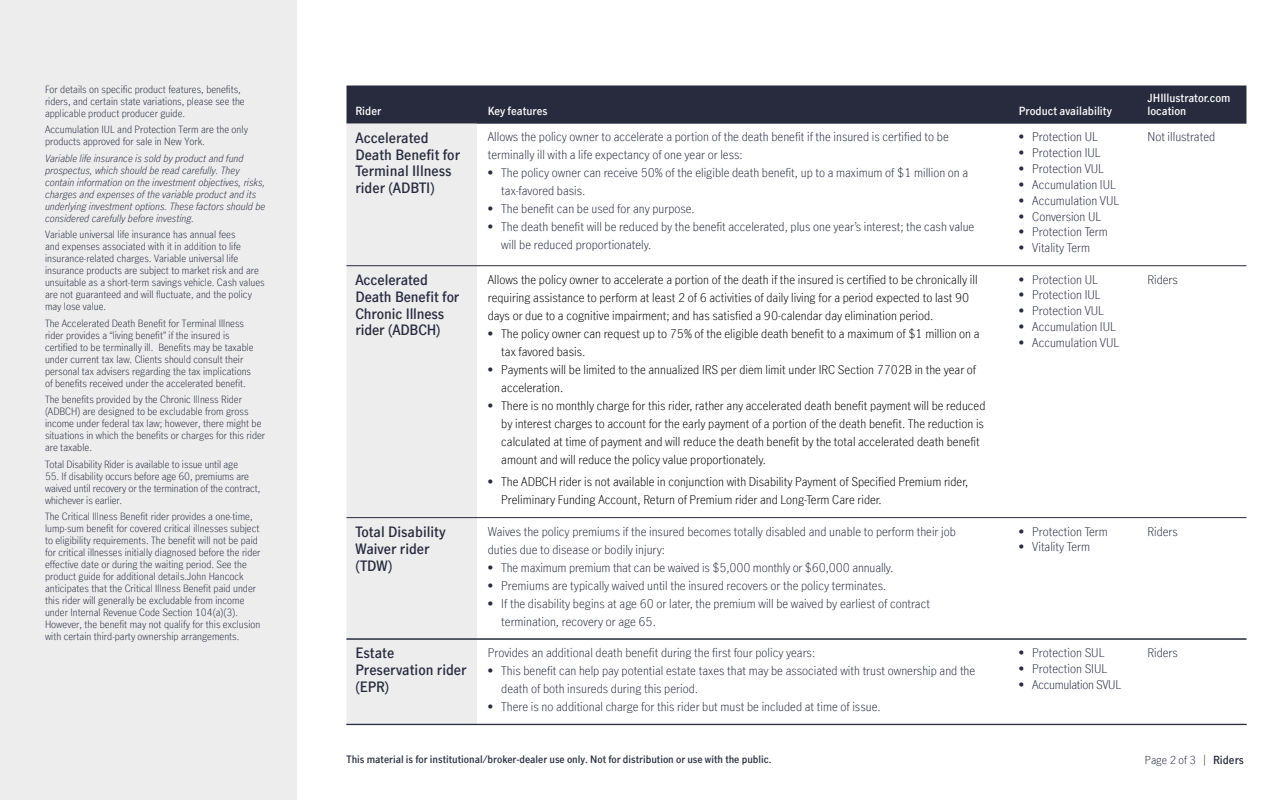
<style>
.page{position:relative;width:1280px;height:800px;background:#fff}
.page>*{position:absolute;margin:0;border:0;box-sizing:border-box;transform-origin:0 0}
.text_bullet{font:600 14px/16.8px "Manulife JH Sans Optimized";color:#282b3e}
.t1{font:300 12px/18px "Manulife JH Sans Optimized";color:#282b3e}
.t2{font:300 12px/18px "Manulife JH Sans Optimized";color:#000}
.t3{font:300 12px "Manulife JH Sans Optimized";letter-spacing:-.025em;color:#282b3e}
.t4{font:600 11px/13.2px "Manulife JH Sans Optimized";color:#fff}
.t5{font:300 11px "Manulife JH Sans Optimized";color:#282b3e}
.t6{font:300 10px/12px "Manulife JH Sans Optimized";color:#282b3e}
.t7{font:italic 300 10px/12px "Manulife JH Sans Optimized";color:#282b3e}
.t8{font:600 10px "Manulife JH Sans Optimized";color:#282b3e}
.s1{color:#282b3e}
.s2{font-weight:600}
</style>
<div class="page">
<div style="left:0;top:0;width:297px;height:800px;background:#ededed"></div>
<div style="left:346px;top:86px;width:900px;height:38px;background:#282b3e"></div>
<div style="left:346px;top:124px;width:131px;height:600px;background:#ededed"></div>
<hr style="left:346px;top:266px;width:131px;height:1px;background:#282b3e">
<hr style="left:477px;top:266px;width:531px;height:1px;background:#282b3e">
<hr style="left:1008px;top:266px;width:126px;height:1px;background:#282b3e">
<hr style="left:1134px;top:266px;width:112px;height:1px;background:#282b3e">
<hr style="left:346px;top:517px;width:131px;height:1px;background:#282b3e">
<hr style="left:477px;top:517px;width:531px;height:1px;background:#282b3e">
<hr style="left:1008px;top:517px;width:126px;height:1px;background:#282b3e">
<hr style="left:1134px;top:517px;width:112px;height:1px;background:#282b3e">
<hr style="left:346px;top:639px;width:131px;height:1px;background:#282b3e">
<hr style="left:477px;top:639px;width:531px;height:1px;background:#282b3e">
<hr style="left:1008px;top:639px;width:126px;height:1px;background:#282b3e">
<hr style="left:1134px;top:639px;width:112px;height:1px;background:#282b3e">
<hr style="left:346px;top:724px;width:131px;height:1px;background:#282b3e">
<hr style="left:477px;top:724px;width:531px;height:1px;background:#282b3e">
<hr style="left:1008px;top:724px;width:126px;height:1px;background:#282b3e">
<hr style="left:1134px;top:724px;width:112px;height:1px;background:#282b3e">
<p class="t6" style="left:45px;top:83px;width:201px">For details on specific product features, benefits, riders, and certain state variations, please see the applicable product producer guide.</p>
<p class="t6" style="left:45px;top:123px;width:204px">Accumulation IUL and Protection Term are the only products approved for sale in New York.</p>
<p class="t7" style="left:45px;top:152px;width:222px">Variable life insurance is sold by product and fund prospectus, which should be read carefully. They contain information on the investment objectives, risks, charges and expenses of the variable product and its underlying investment options. These factors should be considered carefully before investing.</p>
<p class="t6" style="left:45px;top:228px;width:221px">Variable universal life insurance has annual fees<br>and expenses associated with it in addition to life insurance-related charges. Variable universal life insurance products are subject to market risk and are unsuitable as a short-term savings vehicle. Cash values are not guaranteed and will fluctuate, and the policy may lose value.</p>
<p class="t6" style="left:45px;top:317px;width:210px">The Accelerated Death Benefit for Terminal Illness rider provides a “living benefit” if the insured is certified to be terminally ill. Benefits may be taxable under current tax law. Clients should consult their personal tax advisers regarding the tax implications of benefits received under the accelerated benefit.</p>
<p class="t6" style="left:45px;top:393px;width:222px">The benefits provided by the Chronic Illness Rider (ADBCH) are designed to be excludable from gross income under federal tax law; however, there might be situations in which the benefits or charges for this rider are taxable.</p>
<p class="t6" style="left:45px;top:458px;width:195px">Total Disability Rider is available to issue until age</p>
<p class="t6" style="left:45px;top:470px;width:217px">55. If disability occurs before age 60, premiums are waived until recovery or the termination of the contract, whichever is earlier.</p>
<p class="t6" style="left:45px;top:510px;width:217px">The Critical Illness Benefit rider provides a one-time, lump-sum benefit for covered critical illnesses subject to eligibility requirements. The benefit will not be paid for critical illnesses initially diagnosed before the rider effective date or during the waiting period. See the product guide for additional details.John Hancock anticipates that the Critical Illness Benefit paid under this rider will generally be excludable from income under Internal Revenue Code Section 104(a)(3).<br>However, the benefit may not qualify for this exclusion with certain third-party ownership arrangements.</p>
<p class="t4" style="left:356px;top:104px;width:27px">Rider</p>
<p class="t4" style="left:488px;top:104px;width:61px">Key features</p>
<p class="t4" style="left:1019px;top:104px;width:95px">Product availability</p>
<p class="text_bullet" style="left:356px;top:129px;width:106px">Accelerated<br>Death Benefit for<br>Terminal Illness rider (ADBTI)</p>
<p class="t1" style="left:488px;top:127px;width:462px">Allows the policy owner to accelerate a portion of the death benefit if the insured is certified to be terminally ill with a life expectancy of one year or less:</p>
<p class="t1" style="left:501px;top:163px;width:468px;text-indent:-14px">• The policy owner can receive 50% of the eligible death benefit, up to a maximum of $1 million on a tax-favored basis.</p>
<p class="t1" style="left:488px;top:199px;width:209px">• The benefit can be used for any purpose.</p>
<p class="t1" style="left:501px;top:217px;width:475px;text-indent:-14px">• The death benefit will be reduced by the benefit accelerated, plus one year’s interest; the cash value will be reduced proportionately.</p>
<p class="text_bullet" style="left:356px;top:271px;width:105px">Accelerated<br>Death Benefit for<br>Chronic Illness rider (ADBCH)</p>
<p class="t2" style="left:488px;top:270px;width:491px">Allows the policy owner to accelerate a portion of the death if the insured is certified to be chronically ill requiring assistance to perform at least 2 of 6 activities of daily living for a period expected to last 90 days or due to a cognitive impairment; and has satisfied a 90-calendar day elimination period.</p>
<p class="t2" style="left:501px;top:324px;width:480px;text-indent:-14px"><span class="s1">•</span> The policy owner can request up to 75% of the eligible death benefit to a maximum of $1 million on a tax favored basis.</p>
<p class="t2" style="left:501px;top:360px;width:476px;text-indent:-14px"><span class="s1">•</span> Payments will be limited to the annualized IRS per diem limit under IRC Section 7702B in the year of acceleration.</p>
<p class="t2" style="left:501px;top:396px;width:486px;text-indent:-14px"><span class="s1">•</span> There is no monthly charge for this rider, rather any accelerated death benefit payment will be reduced by interest charges to account for the early payment of a portion of the death benefit. The reduction is calculated at time of payment and will reduce the death benefit by the total accelerated death benefit amount and will reduce the policy value proportionately.</p>
<p class="t2" style="left:501px;top:472px;width:469px;text-indent:-14px"><span class="s1">•</span> The ADBCH rider is not available in conjunction with Disability Payment of Specified Premium rider,<br>Preliminary Funding Account, Return of Premium rider and Long-Term Care rider.</p>
<p class="text_bullet" style="left:356px;top:523px;width:92px">Total Disability<br>Waiver rider (TDW)</p>
<p class="t1" style="left:488px;top:522px;width:470px">Waives the policy premiums if the insured becomes totally disabled and unable to perform their job duties due to disease or bodily injury:</p>
<p class="t1" style="left:488px;top:558px;width:407px">• The maximum premium that can be waived is $5,000 monthly or $60,000 annually.</p>
<p class="t1" style="left:488px;top:576px;width:400px">• Premiums are typically waived until the insured recovers or the policy terminates.</p>
<p class="t1" style="left:501px;top:594px;width:430px;text-indent:-14px">• If the disability begins at age 60 or later, the premium will be waived by earliest of contract termination, recovery or age 65.</p>
<p class="text_bullet" style="left:356px;top:644px;width:113px">Estate<br>Preservation rider (EPR)</p>
<p class="t1" style="left:488px;top:643px;width:329px">Provides an additional death benefit during the first four policy years:</p>
<p class="t1" style="left:501px;top:661px;width:475px;text-indent:-14px">• This benefit can help pay potential estate taxes that may be associated with trust ownership and the death of both insureds during this period.</p>
<p class="t1" style="left:488px;top:697px;width:394px">• There is no additional charge for this rider but must be included at time of issue.</p>
<p class="t8" style="left:346px;top:753px;width:427px">This material is for institutional/broker-dealer use only. Not for distribution or use with the public.</p>
<p class="t1" style="left:1019px;top:127px;width:80px">• Protection UL</p>
<p class="t1" style="left:1019px;top:143px;width:83px">• Protection IUL</p>
<p class="t1" style="left:1019px;top:159px;width:87px">• Protection VUL</p>
<p class="t1" style="left:1019px;top:175px;width:99px">• Accumulation IUL</p>
<p class="t1" style="left:1019px;top:191px;width:102px">• Accumulation VUL</p>
<p class="t1" style="left:1019px;top:207px;width:84px">• Conversion UL</p>
<p class="t1" style="left:1019px;top:223px;width:91px">• Protection Term</p>
<p class="t1" style="left:1019px;top:238px;width:73px">• Vitality Term</p>
<p class="t1" style="left:1019px;top:270px;width:80px">• Protection UL</p>
<p class="t1" style="left:1019px;top:286px;width:83px">• Protection IUL</p>
<p class="t1" style="left:1019px;top:301px;width:87px">• Protection VUL</p>
<p class="t1" style="left:1019px;top:317px;width:99px">• Accumulation IUL</p>
<p class="t1" style="left:1019px;top:333px;width:102px">• Accumulation VUL</p>
<p class="t1" style="left:1019px;top:522px;width:91px">• Protection Term</p>
<p class="t1" style="left:1019px;top:537px;width:73px">• Vitality Term</p>
<p class="t1" style="left:1019px;top:643px;width:87px">• Protection SUL</p>
<p class="t1" style="left:1019px;top:659px;width:90px">• Protection SIUL</p>
<p class="t3" style="left:1019px;top:676px;width:104px">• Accumulation SVUL</p>
<p class="t4" style="left:1148px;top:90px;width:85px">JHIllustrator.com location</p>
<p class="t1" style="left:1148px;top:127px;width:69px">Not illustrated</p>
<p class="t1" style="left:1148px;top:270px;width:32px">Riders</p>
<p class="t1" style="left:1148px;top:522px;width:32px">Riders</p>
<p class="t1" style="left:1148px;top:643px;width:32px">Riders</p>
<p class="t5" style="left:1145px;top:752px;width:101px">Page 2 of 3 | <span class="s2">Riders</span></p>
</div>
